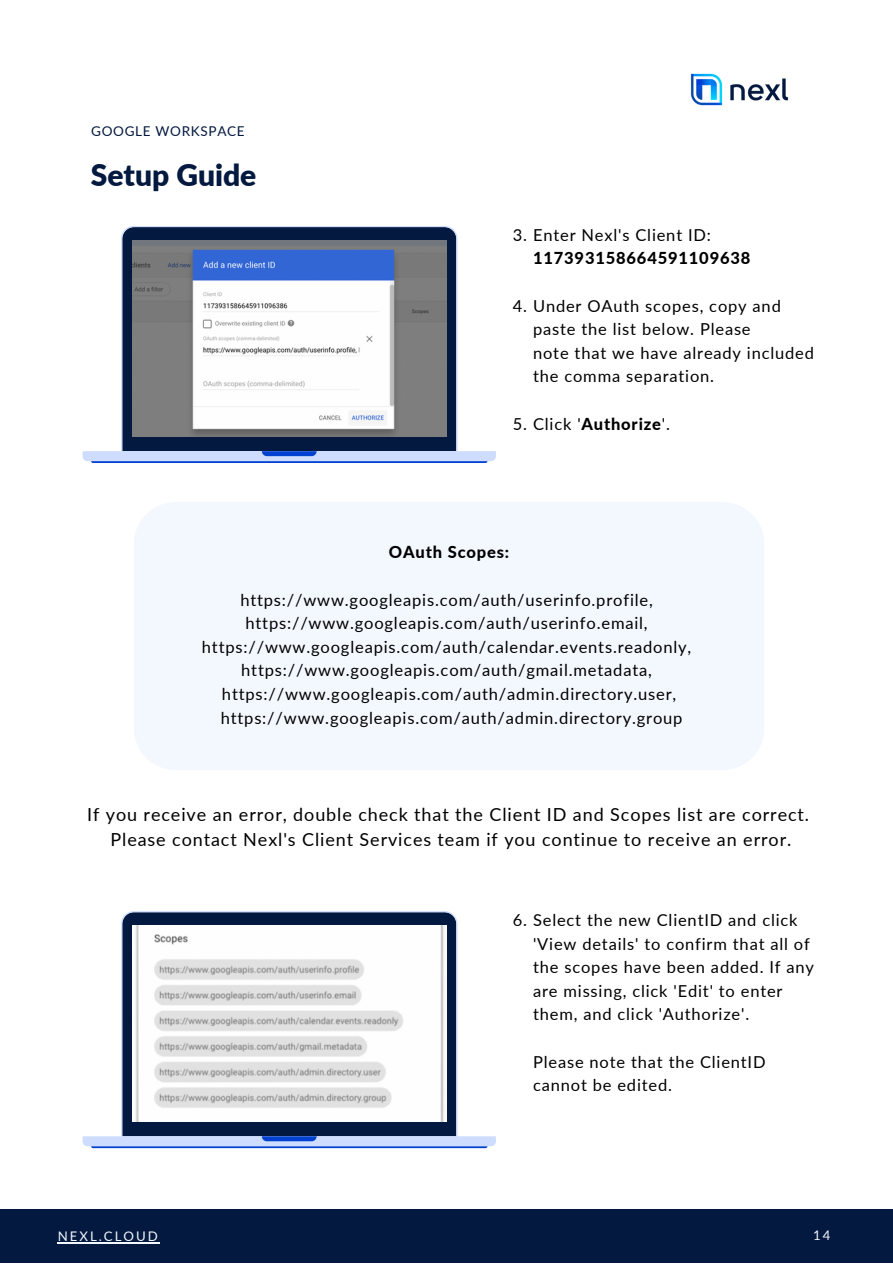
<style>
.page{position:relative;width:893px;height:1264px;background:#fff}
.page>*{position:absolute;margin:0;border:0;box-sizing:border-box;transform-origin:0 0}
.t1{font:900 30px "Lato";color:#03193f}
.t2{font:18px/24.8px "Lato";letter-spacing:.05em;color:#000;text-align:center}
.t3{font:16.5px/23.5px "Lato";letter-spacing:.05em;color:#000}
.t4{font:800 16.5px "Lato";letter-spacing:.05em;color:#000}
.t5{font:13.5px "Lato";letter-spacing:.05em;color:#03193f}
.t6{font:13.2px "Lato";letter-spacing:.15em;color:#f3f7fe}
.s1{font-weight:800}
</style>
<div class="page">
<div style="left:0;top:1209px;width:892px;height:53px;background:#03193f"></div>
<img style="left:690px;top:73px;width:99px;height:33px">
<div style="left:134px;top:502px;width:630px;height:268px;background:#f3f7fe"></div>
<hr style="left:58px;top:1242px;width:102px;height:1px;background:#f3f7fe">
<svg style="left:83px;top:226px;width:413px;height:235px"></svg>
<svg style="left:91px;top:451px;width:396px;height:12px;background:#a3bcf5"></svg>
<img style="left:132px;top:240px;width:314px;height:196px">
<svg style="left:83px;top:911px;width:413px;height:235px"></svg>
<svg style="left:91px;top:1136px;width:396px;height:12px;background:#a5bef5"></svg>
<img style="left:132px;top:925px;width:314px;height:196px">
<p class="t5" style="left:91px;top:123px;width:155px">GOOGLE WORKSPACE</p>
<h1 class="t1" style="left:91px;top:156px;width:167px">Setup Guide</h1>
<p class="t3" style="left:513px;top:223px;width:199px">3. Enter Nexl's Client ID:</p>
<p class="t4" style="left:533px;top:248px;width:219px">117393158664591109638</p>
<p class="t3" style="left:533px;top:293px;width:282px;text-indent:-20px">4. Under OAuth scopes, copy and paste the list below. Please<br>note that we have already included the comma separation.</p>
<p class="t3" style="left:513px;top:411px;width:158px">5. Click '<span class="s1">Authorize</span>'.</p>
<p class="t4" style="left:389px;top:542px;width:122px">OAuth Scopes:</p>
<p class="t3" style="left:240px;top:587px;width:414px">https://www.googleapis.com/auth/userinfo.profile,</p>
<p class="t3" style="left:245px;top:611px;width:403px">https://www.googleapis.com/auth/userinfo.email,</p>
<p class="t3" style="left:202px;top:634px;width:491px">https://www.googleapis.com/auth/calendar.events.readonly,</p>
<p class="t3" style="left:241px;top:658px;width:412px">https://www.googleapis.com/auth/gmail.metadata,</p>
<p class="t3" style="left:222px;top:682px;width:455px">https://www.googleapis.com/auth/admin.directory.user,</p>
<p class="t3" style="left:221px;top:705px;width:463px">https://www.googleapis.com/auth/admin.directory.group</p>
<p class="t2" style="left:87px;top:801px;width:723px">If you receive an error, double check that the Client ID and Scopes list are correct.<br>Please contact Nexl's Client Services team if you continue to receive an error.</p>
<p class="t3" style="left:533px;top:907px;width:282px;text-indent:-20px">6. Select the new ClientID and click 'View details' to confirm that all of the scopes have been added. If any are missing, click 'Edit' to enter them, and click 'Authorize'.</p>
<p class="t3" style="left:533px;top:1049px;width:234px">Please note that the ClientID cannot be edited.</p>
<p class="t6" style="left:58px;top:1228px;width:102px">NEXL.CLOUD</p>
<p class="t6" style="left:813px;top:1226px;width:19px">14</p>
</div>
